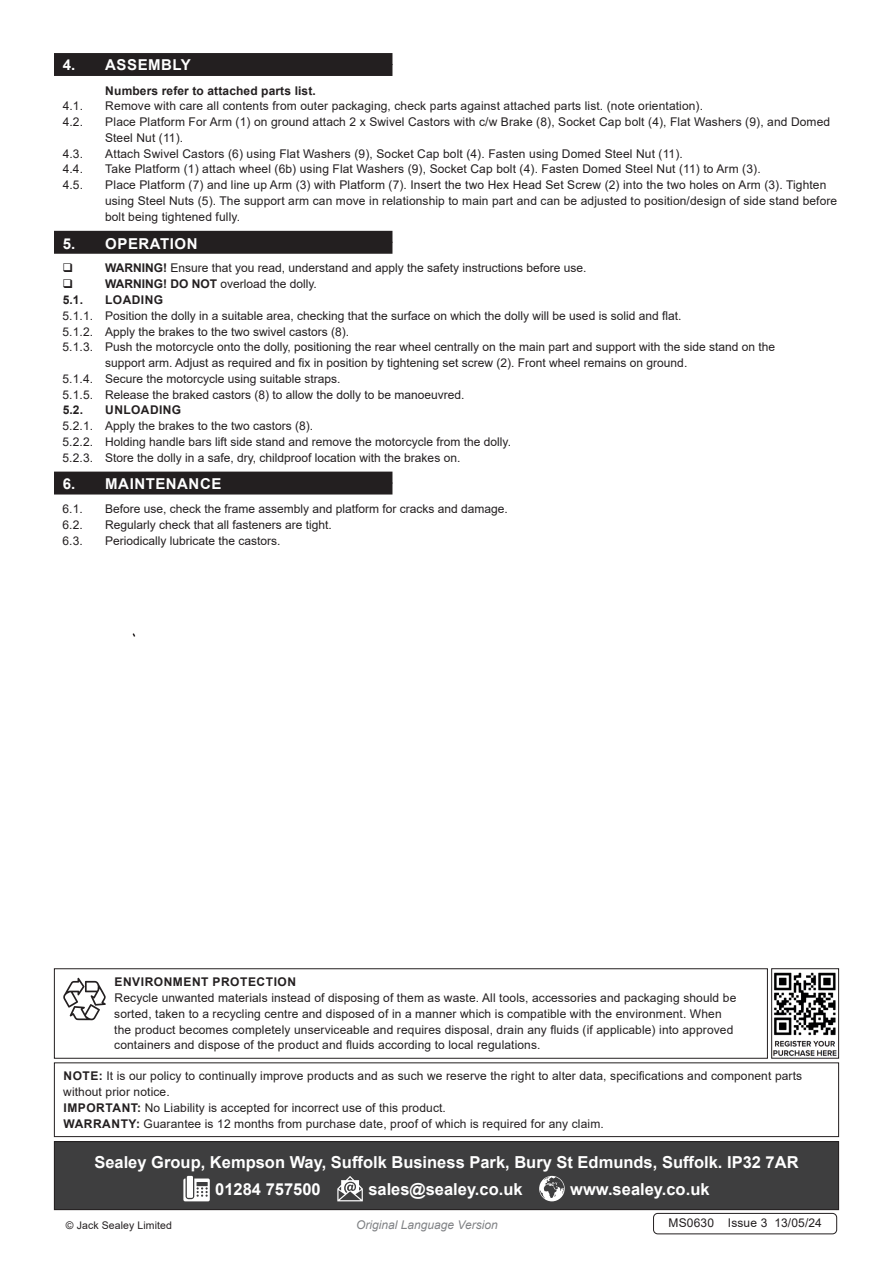
<style>
.page{position:relative;width:893px;height:1263px;background:#fff}
.page>*{position:absolute;margin:0;border:0;box-sizing:border-box;transform-origin:0 0}
.t1{font:700 16.5px "Arial";color:#fff}
.t2{font:700 15px "Arial";letter-spacing:.035em;color:#fff}
.Body{font:12px/15.8px "Arial";letter-spacing:.01em;color:#231f20}
.Body-2{font:700 12px "Arial";letter-spacing:.035em;color:#231f20}
.Body-3{font:700 12px "Arial";letter-spacing:.01em;color:#231f20}
.t3{font:italic 12px "Arial";color:#808285}
.Body__Footer{font:12px "Arial";letter-spacing:.01em;color:#231f20}
.Body__Justified__7pt{font:10.5px "Arial";letter-spacing:.01em;color:#231f20}
.s1{font-weight:700}
</style>
<div class="page">
<div style="left:54px;top:64px;width:338px;height:12px;background:#231f20"></div>
<div style="left:54px;top:53px;width:338px;height:12px;background:#231f20"></div>
<div style="left:54px;top:242px;width:338px;height:12px;background:#231f20"></div>
<div style="left:54px;top:231px;width:338px;height:12px;background:#231f20"></div>
<div style="left:54px;top:482px;width:338px;height:12px;background:#231f20"></div>
<div style="left:54px;top:472px;width:338px;height:12px;background:#231f20"></div>
<svg style="left:132px;top:633px;width:4px;height:4px"></svg>
<div style="left:653px;top:1213px;width:184px;height:21px;border:1px solid #231f20;border-radius:4px"></div>
<div style="left:54px;top:1141px;width:785px;height:68px;background:#3e3e3f"></div>
<svg style="left:183px;top:1178px;width:27px;height:23px"></svg>
<div style="left:187px;top:1176px;width:6px;height:22px;background:#fff"></div>
<svg style="left:337px;top:1176px;width:26px;height:25px"></svg>
<svg style="left:539px;top:1176px;width:26px;height:25px"></svg>
<div style="left:54px;top:1141px;width:785px;height:69px;border:1px solid #231f20"></div>
<div style="left:54px;top:1062px;width:785px;height:75px;border:1px solid #231f20"></div>
<div style="left:54px;top:968px;width:714px;height:91px;border:1px solid #231f20"></div>
<svg style="left:63px;top:978px;width:43px;height:42px"></svg>
<img style="left:773px;top:972px;width:64px;height:84px">
<div style="left:771px;top:968px;width:68px;height:90px;border:1px solid #231f20"></div>
<p class="t2" style="left:63px;top:54px;width:130px">4. ASSEMBLY</p>
<p class="Body-3" style="left:105px;top:82px;width:212px">Numbers refer to attached parts list.</p>
<p class="Body" style="left:63px;top:98px;width:22px">4.1.</p>
<p class="Body" style="left:105px;top:98px;width:599px">Remove with care all contents from outer packaging, check parts against attached parts list. (note orientation).</p>
<p class="Body" style="left:63px;top:114px;width:22px">4.2.</p>
<p class="Body" style="left:105px;top:114px;width:727px">Place Platform For Arm (1) on ground attach 2 x Swivel Castors with c/w Brake (8), Socket Cap bolt (4), Flat Washers (9), and Domed<br>Steel Nut (11).</p>
<p class="Body" style="left:63px;top:146px;width:22px">4.3.</p>
<p class="Body" style="left:105px;top:146px;width:579px">Attach Swivel Castors (6) using Flat Washers (9), Socket Cap bolt (4). Fasten using Domed Steel Nut (11).</p>
<p class="Body" style="left:63px;top:161px;width:22px">4.4.</p>
<p class="Body" style="left:105px;top:161px;width:657px">Take Platform (1) attach wheel (6b) using Flat Washers (9), Socket Cap bolt (4). Fasten Domed Steel Nut (11) to Arm (3).</p>
<p class="Body" style="left:63px;top:177px;width:22px">4.5.</p>
<p class="Body" style="left:105px;top:177px;width:734px">Place Platform (7) and line up Arm (3) with Platform (7). Insert the two Hex Head Set Screw (2) into the two holes on Arm (3). Tighten using Steel Nuts (5). The support arm can move in relationship to main part and can be adjusted to position/design of side stand before bolt being tightened fully.</p>
<p class="t2" style="left:63px;top:233px;width:136px">5. OPERATION</p>
<p class="Body" style="left:105px;top:260px;width:483px"><span class="s1">WARNING!</span> Ensure that you read, understand and apply the safety instructions before use.</p>
<p class="Body" style="left:105px;top:276px;width:213px"><span class="s1">WARNING! DO NOT</span> overload the dolly.</p>
<p class="Body-2" style="left:63px;top:291px;width:22px">5.1.</p>
<p class="Body-2" style="left:105px;top:291px;width:59px">LOADING</p>
<p class="Body" style="left:63px;top:308px;width:620px">5.1.1. Position the dolly in a suitable area, checking that the surface on which the dolly will be used is solid and flat.</p>
<p class="Body" style="left:63px;top:323px;width:288px">5.1.2. Apply the brakes to the two swivel castors (8).</p>
<p class="Body" style="left:105px;top:339px;width:672px;text-indent:-43px">5.1.3. Push the motorcycle onto the dolly, positioning the rear wheel centrally on the main part and support with the side stand on the support arm. Adjust as required and fix in position by tightening set screw (2). Front wheel remains on ground.</p>
<p class="Body" style="left:63px;top:371px;width:279px">5.1.4. Secure the motorcycle using suitable straps.</p>
<p class="Body" style="left:63px;top:386px;width:404px">5.1.5. Release the braked castors (8) to allow the dolly to be manoeuvred.</p>
<p class="Body-2" style="left:63px;top:402px;width:22px">5.2.</p>
<p class="Body-2" style="left:105px;top:402px;width:78px">UNLOADING</p>
<p class="Body" style="left:63px;top:418px;width:252px">5.2.1. Apply the brakes to the two castors (8).</p>
<p class="Body" style="left:63px;top:434px;width:450px">5.2.2. Holding handle bars lift side stand and remove the motorcycle from the dolly.</p>
<p class="Body" style="left:63px;top:449px;width:399px">5.2.3. Store the dolly in a safe, dry, childproof location with the brakes on.</p>
<p class="t2" style="left:63px;top:473px;width:160px">6. MAINTENANCE</p>
<p class="Body" style="left:63px;top:501px;width:22px">6.1.</p>
<p class="Body" style="left:105px;top:501px;width:404px">Before use, check the frame assembly and platform for cracks and damage.</p>
<p class="Body" style="left:63px;top:517px;width:22px">6.2.</p>
<p class="Body" style="left:105px;top:517px;width:228px">Regularly check that all fasteners are tight.</p>
<p class="Body" style="left:63px;top:533px;width:22px">6.3.</p>
<p class="Body" style="left:105px;top:533px;width:177px">Periodically lubricate the castors.</p>
<p class="Body-2" style="left:114px;top:974px;width:183px">ENVIRONMENT PROTECTION</p>
<p class="Body" style="left:114px;top:990px;width:624px">Recycle unwanted materials instead of disposing of them as waste. All tools, accessories and packaging should be sorted, taken to a recycling centre and disposed of in a manner which is compatible with the environment. When the product becomes completely unserviceable and requires disposal, drain any fluids (if applicable) into approved containers and dispose of the product and fluids according to local regulations.</p>
<p class="Body" style="left:63px;top:1068px;width:740px"><span class="s1">NOTE:</span> It is our policy to continually improve products and as such we reserve the right to alter data, specifications and component parts without prior notice.</p>
<p class="Body" style="left:63px;top:1100px;width:384px"><span class="s1">IMPORTANT:</span> No Liability is accepted for incorrect use of this product.</p>
<p class="Body" style="left:63px;top:1115px;width:542px"><span class="s1">WARRANTY:</span> Guarantee is 12 months from purchase date, proof of which is required for any claim.</p>
<p class="t1" style="left:94px;top:1151px;width:706px">Sealey Group, Kempson Way, Suffolk Business Park, Bury St Edmunds, Suffolk. IP32 7AR</p>
<p class="t1" style="left:215px;top:1177px;width:107px">01284 757500</p>
<p class="t1" style="left:368px;top:1177px;width:156px">sales@sealey.co.uk</p>
<p class="t1" style="left:570px;top:1177px;width:141px">www.sealey.co.uk</p>
<p class="Body__Justified__7pt" style="left:66px;top:1218px;width:108px">© Jack Sealey Limited</p>
<p class="t3" style="left:356px;top:1217px;width:143px">Original Language Version</p>
<p class="Body__Footer" style="left:668px;top:1214px;width:155px">MS0630 Issue 3 13/05/24</p>
</div>
